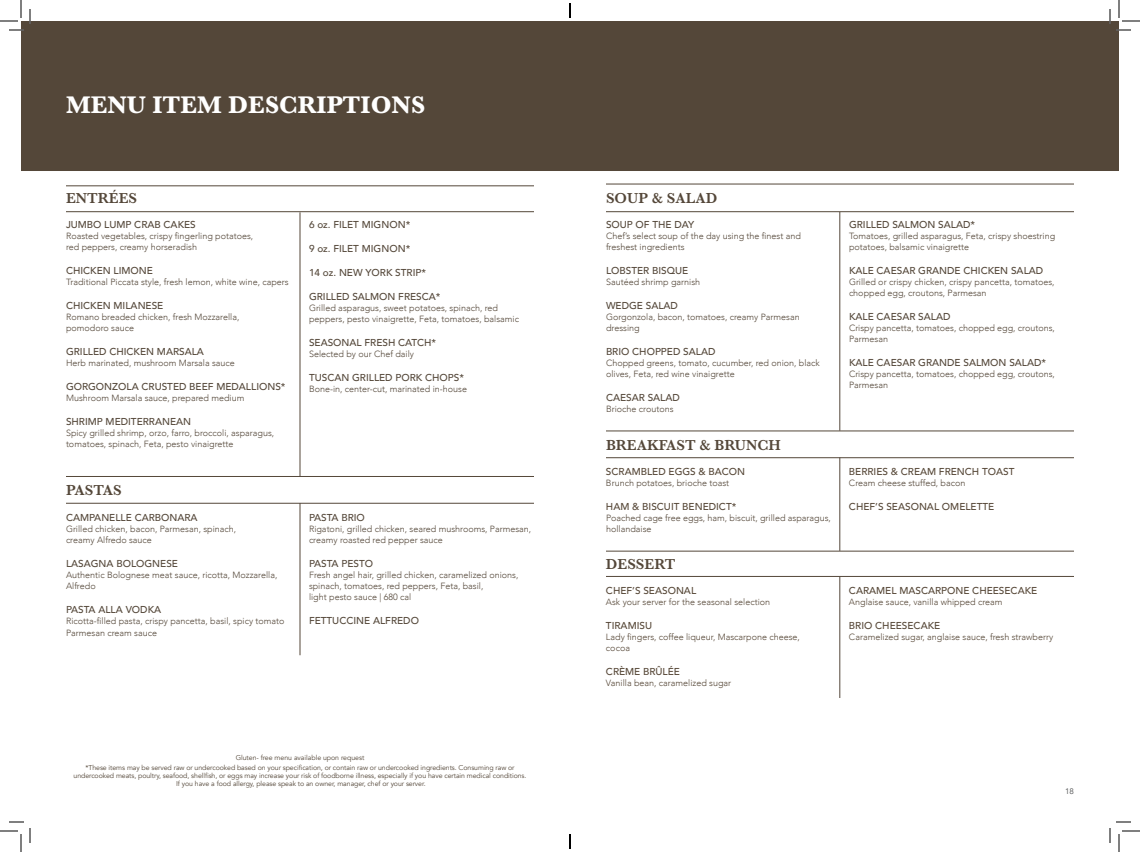
<style>
.page{position:relative;width:1140px;height:852px;background:#fff}
.page>*{position:absolute;margin:0;border:0;box-sizing:border-box;transform-origin:0 0}
.t1{font:700 25px "Baskerville";color:#fff}
.t2{font:600 15px "Baskerville";color:#544739}
.t3{font:500 10px "Avenir";color:#544739}
.t4{font:500 10px "Avenir";color:#564737}
.t5{font:300 9px/11px "Avenir";color:#544739}
.t6{font:300 9px/11px "Avenir";color:#564737}
.t7{font:8px "Avenir";color:#4b4c4d}
.Banquet_Note{font:7px/8px "Avenir";letter-spacing:-.01em;color:#544739;text-align:center}
</style>
<div class="page">
<hr style="left:66px;top:186px;width:468px;height:1px;background:#544739">
<hr style="left:66px;top:476px;width:468px;height:1px;background:#544739">
<hr style="left:66px;top:211px;width:468px;height:1px;background:#544739">
<hr style="left:66px;top:503px;width:468px;height:1px;background:#544739">
<hr style="left:300px;top:212px;width:1px;height:264px;background:#544739">
<hr style="left:300px;top:503px;width:1px;height:152px;background:#544739">
<div style="left:21px;top:21px;width:1098px;height:150px;background:#544739"></div>
<hr style="left:606px;top:184px;width:468px;height:1px;background:#544739">
<hr style="left:606px;top:431px;width:468px;height:1px;background:#544739">
<hr style="left:606px;top:551px;width:468px;height:1px;background:#544739">
<hr style="left:606px;top:211px;width:468px;height:1px;background:#544739">
<hr style="left:606px;top:457px;width:468px;height:1px;background:#544739">
<hr style="left:606px;top:576px;width:468px;height:1px;background:#544739">
<hr style="left:840px;top:212px;width:1px;height:219px;background:#544739">
<hr style="left:840px;top:457px;width:1px;height:94px;background:#544739">
<hr style="left:840px;top:577px;width:1px;height:121px;background:#544739">
<svg style="left:0;top:0;width:31px;height:31px"></svg>
<svg style="left:0;top:821px;width:31px;height:31px"></svg>
<svg style="left:1109px;top:0;width:31px;height:31px"></svg>
<svg style="left:1109px;top:821px;width:31px;height:31px"></svg>
<svg style="left:569px;top:3px;width:2px;height:15px"></svg>
<svg style="left:569px;top:834px;width:2px;height:15px"></svg>
<p class="t1" style="left:66px;top:87px;width:361px">MENU ITEM DESCRIPTIONS</p>
<p class="t2" style="left:66px;top:188px;width:73px">ENTRÉES</p>
<p class="t3" style="left:66px;top:216px;width:131px">JUMBO LUMP CRAB CAKES</p>
<p class="t5" style="left:66px;top:231px;width:189px">Roasted vegetables, crispy fingerling potatoes, red peppers, creamy horseradish</p>
<p class="t3" style="left:66px;top:262px;width:89px">CHICKEN LIMONE</p>
<p class="t5" style="left:66px;top:277px;width:224px">Traditional Piccata style, fresh lemon, white wine, capers</p>
<p class="t3" style="left:66px;top:297px;width:99px">CHICKEN MILANESE</p>
<p class="t5" style="left:66px;top:312px;width:175px">Romano breaded chicken, fresh Mozzarella, pomodoro sauce</p>
<p class="t3" style="left:66px;top:343px;width:139px">GRILLED CHICKEN MARSALA</p>
<p class="t5" style="left:66px;top:358px;width:170px">Herb marinated, mushroom Marsala sauce</p>
<p class="t3" style="left:66px;top:378px;width:221px">GORGONZOLA CRUSTED BEEF MEDALLIONS*</p>
<p class="t5" style="left:66px;top:393px;width:180px">Mushroom Marsala sauce, prepared medium</p>
<p class="t3" style="left:66px;top:413px;width:127px">SHRIMP MEDITERRANEAN</p>
<p class="t5" style="left:66px;top:428px;width:210px">Spicy grilled shrimp, orzo, farro, broccoli, asparagus, tomatoes, spinach, Feta, pesto vinaigrette</p>
<p class="t2" style="left:66px;top:480px;width:57px">PASTAS</p>
<p class="t3" style="left:66px;top:509px;width:133px">CAMPANELLE CARBONARA</p>
<p class="t5" style="left:66px;top:523px;width:172px">Grilled chicken, bacon, Parmesan, spinach, creamy Alfredo sauce</p>
<p class="t3" style="left:66px;top:555px;width:114px">LASAGNA BOLOGNESE</p>
<p class="t5" style="left:66px;top:569px;width:213px">Authentic Bolognese meat sauce, ricotta, Mozzarella,<br>Alfredo</p>
<p class="t3" style="left:66px;top:601px;width:97px">PASTA ALLA VODKA</p>
<p class="t5" style="left:66px;top:615px;width:220px;line-height:12px">Ricotta-filled pasta, crispy pancetta, basil, spicy tomato<br>Parmesan cream sauce</p>
<p class="t3" style="left:309px;top:216px;width:103px">6 oz. FILET MIGNON*</p>
<p class="t3" style="left:309px;top:240px;width:103px">9 oz. FILET MIGNON*</p>
<p class="t3" style="left:309px;top:264px;width:119px">14 oz. NEW YORK STRIP*</p>
<p class="t3" style="left:309px;top:288px;width:133px">GRILLED SALMON FRESCA*</p>
<p class="t5" style="left:309px;top:303px;width:212px">Grilled asparagus, sweet potatoes, spinach, red peppers, pesto vinaigrette, Feta, tomatoes, balsamic</p>
<p class="t3" style="left:309px;top:334px;width:129px">SEASONAL FRESH CATCH*</p>
<p class="t5" style="left:309px;top:349px;width:107px">Selected by our Chef daily</p>
<p class="t3" style="left:309px;top:369px;width:157px">TUSCAN GRILLED PORK CHOPS*</p>
<p class="t5" style="left:309px;top:384px;width:160px">Bone-in, center-cut, marinated in-house</p>
<p class="t3" style="left:309px;top:509px;width:57px">PASTA BRIO</p>
<p class="t5" style="left:309px;top:523px;width:224px">Rigatoni, grilled chicken, seared mushrooms, Parmesan, creamy roasted red pepper sauce</p>
<p class="t3" style="left:309px;top:555px;width:66px">PASTA PESTO</p>
<p class="t5" style="left:309px;top:569px;width:211px">Fresh angel hair, grilled chicken, caramelized onions, spinach, tomatoes, red peppers, Feta, basil,<br>light pesto sauce | 680 cal</p>
<p class="t3" style="left:309px;top:612px;width:111px">FETTUCCINE ALFREDO</p>
<p class="Banquet_Note" style="left:236px;top:753px;width:130px">Gluten- free menu available upon request</p>
<p class="Banquet_Note" style="left:74px;top:764px;width:454px">*These items may be served raw or undercooked based on your specification, or contain raw or undercooked ingredients. Consuming raw or undercooked meats, poultry, seafood, shellfish, or eggs may increase your risk of foodborne illness, especially if you have certain medical conditions.</p>
<p class="Banquet_Note" style="left:176px;top:780px;width:251px">If you have a food allergy, please speak to an owner, manager, chef or your server.</p>
<p class="t2" style="left:606px;top:188px;width:113px">SOUP &amp; SALAD</p>
<p class="t3" style="left:606px;top:216px;width:90px">SOUP OF THE DAY</p>
<p class="t5" style="left:606px;top:231px;width:196px">Chef’s select soup of the day using the finest and freshest ingredients</p>
<p class="t3" style="left:606px;top:262px;width:84px">LOBSTER BISQUE</p>
<p class="t5" style="left:606px;top:277px;width:96px">Sautéed shrimp garnish</p>
<p class="t3" style="left:606px;top:297px;width:74px">WEDGE SALAD</p>
<p class="t5" style="left:606px;top:312px;width:195px">Gorgonzola, bacon, tomatoes, creamy Parmesan dressing</p>
<p class="t3" style="left:606px;top:343px;width:111px">BRIO CHOPPED SALAD</p>
<p class="t5" style="left:606px;top:358px;width:215px">Chopped greens, tomato, cucumber, red onion, black olives, Feta, red wine vinaigrette</p>
<p class="t3" style="left:606px;top:389px;width:75px">CAESAR SALAD</p>
<p class="t5" style="left:606px;top:404px;width:69px">Brioche croutons</p>
<p class="t2" style="left:606px;top:434px;width:176px">BREAKFAST &amp; BRUNCH</p>
<p class="t4" style="left:606px;top:463px;width:141px">SCRAMBLED EGGS &amp; BACON</p>
<p class="t5" style="left:606px;top:477px;width:125px">Brunch potatoes, brioche toast</p>
<p class="t4" style="left:606px;top:498px;width:132px">HAM &amp; BISCUIT BENEDICT*</p>
<p class="t5" style="left:606px;top:512px;width:227px">Poached cage free eggs, ham, biscuit, grilled asparagus, hollandaise</p>
<p class="t2" style="left:606px;top:553px;width:71px">DESSERT</p>
<p class="t4" style="left:606px;top:582px;width:92px">CHEF’S SEASONAL</p>
<p class="t6" style="left:606px;top:597px;width:166px">Ask your server for the seasonal selection</p>
<p class="t4" style="left:606px;top:617px;width:48px">TIRAMISU</p>
<p class="t6" style="left:606px;top:632px;width:195px">Lady fingers, coffee liqueur, Mascarpone cheese, cocoa</p>
<p class="t4" style="left:606px;top:663px;width:76px">CRÈME BRÛLÉE</p>
<p class="t6" style="left:606px;top:678px;width:127px">Vanilla bean, caramelized sugar</p>
<p class="t3" style="left:849px;top:216px;width:128px">GRILLED SALMON SALAD*</p>
<p class="t5" style="left:849px;top:231px;width:208px">Tomatoes, grilled asparagus, Feta, crispy shoestring potatoes, balsamic vinaigrette</p>
<p class="t3" style="left:849px;top:262px;width:196px">KALE CAESAR GRANDE CHICKEN SALAD</p>
<p class="t5" style="left:849px;top:277px;width:207px">Grilled or crispy chicken, crispy pancetta, tomatoes, chopped egg, croutons, Parmesan</p>
<p class="t3" style="left:849px;top:308px;width:103px">KALE CAESAR SALAD</p>
<p class="t5" style="left:849px;top:323px;width:207px">Crispy pancetta, tomatoes, chopped egg, croutons,<br>Parmesan</p>
<p class="t3" style="left:849px;top:354px;width:199px">KALE CAESAR GRANDE SALMON SALAD*</p>
<p class="t5" style="left:849px;top:369px;width:207px">Crispy pancetta, tomatoes, chopped egg, croutons,<br>Parmesan</p>
<p class="t4" style="left:849px;top:463px;width:167px">BERRIES &amp; CREAM FRENCH TOAST</p>
<p class="t5" style="left:849px;top:477px;width:118px">Cream cheese stuffed, bacon</p>
<p class="t4" style="left:849px;top:498px;width:147px">CHEF’S SEASONAL OMELETTE</p>
<p class="t4" style="left:849px;top:582px;width:190px">CARAMEL MASCARPONE CHEESECAKE</p>
<p class="t6" style="left:849px;top:597px;width:155px">Anglaise sauce, vanilla whipped cream</p>
<p class="t4" style="left:849px;top:617px;width:93px">BRIO CHEESECAKE</p>
<p class="t6" style="left:849px;top:632px;width:206px">Caramelized sugar, anglaise sauce, fresh strawberry</p>
<p class="t7" style="left:1065px;top:786px;width:10px">18</p>
</div>
